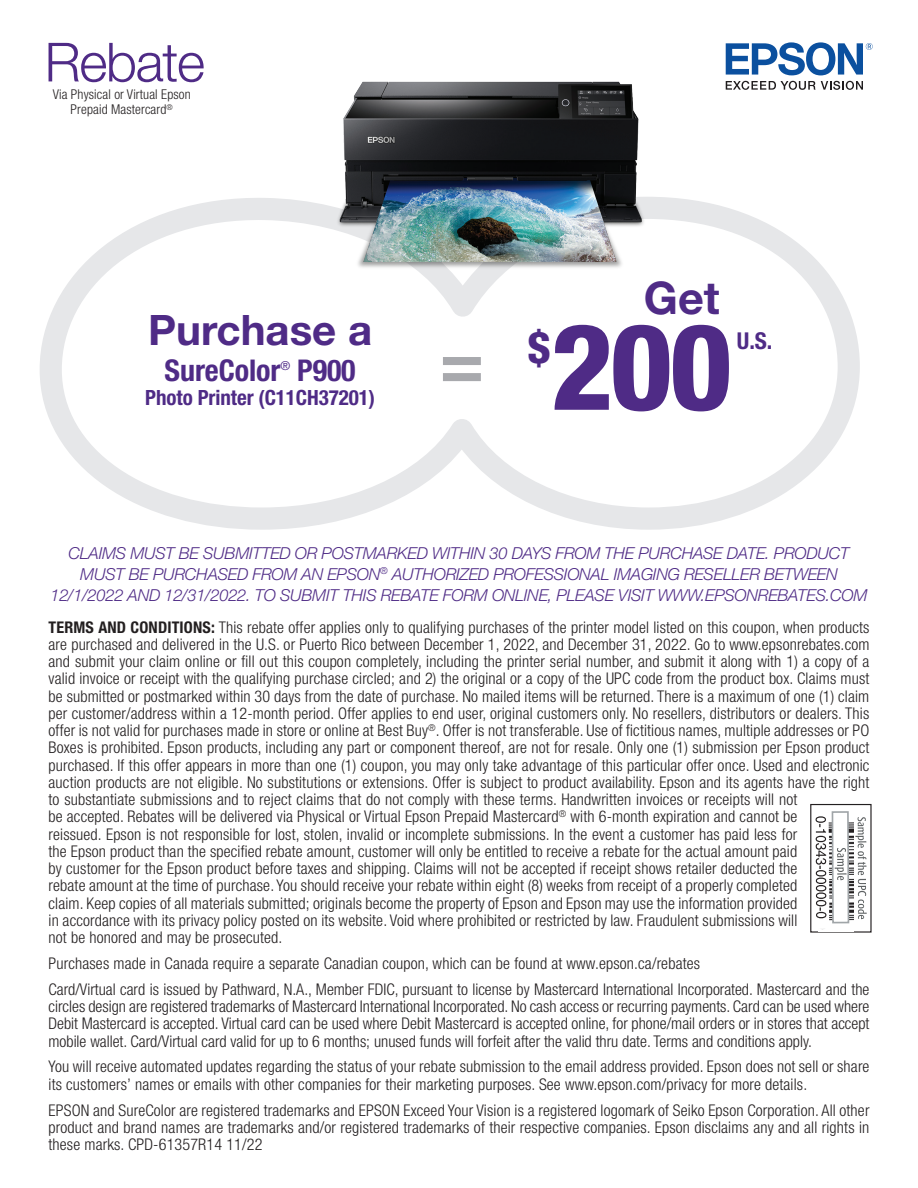
<style>
.page{position:relative;width:918px;height:1188px;background:#fff}
.page>*{position:absolute;margin:0;border:0;box-sizing:border-box;transform-origin:0 0}
.t1{font:800 condensed 120px "Helvetica Neue LT Std";color:#4f2b86}
.t2{font:300 54px "Helvetica Neue LT Std";letter-spacing:-.025em;color:#4f2b86}
.t3{font:700 45px "Helvetica Neue LT Std";color:#4f2b86}
.t4{font:800 condensed 43.65px "Helvetica Neue LT Std";color:#4f2b86}
.t5{font:700 42px "Helvetica Neue LT Std";color:#4f2b86}
.t6{font:700 condensed 30px "Helvetica Neue LT Std";letter-spacing:-.005em;color:#4f2b86}
.t7{font:700 condensed 23.25px "Helvetica Neue LT Std";color:#4f2b86}
.t8{font:700 condensed 21px "Helvetica Neue LT Std";letter-spacing:-.005em;color:#4f2b86}
.t9{font:italic 300 16.5px/21px "Helvetica Neue LT Std";letter-spacing:-.015em;color:#4f2b86;text-align:center}
.t10{font:300 condensed 16.2px/17.2px "Helvetica Neue LT Std";letter-spacing:.01em;color:#231f20}
.t11{font:300 condensed 13.5px/15px "Helvetica Neue LT Std";letter-spacing:.01em;color:#231f20;text-align:center}
.t12{font:12.3px "Helvetica Neue LT Std";color:#4f2b86}
.s1{font-weight:700}
</style>
<div class="page">
<svg style="left:40px;top:197px;width:820px;height:333px"></svg>
<img style="left:327px;top:81px;width:325px;height:189px">
<div style="left:810px;top:804px;width:62px;height:129px;border:1px solid #231f20"></div>
<svg style="left:815px;top:811px;width:52px;height:113px"></svg>
<svg style="left:726px;top:81px;width:137px;height:9px"></svg>
<svg style="left:726px;top:42px;width:147px;height:33px"></svg>
<h2 class="t2" style="left:45px;top:29px;width:162px">Rebate</h2>
<p class="t11" style="left:53px;top:87px;width:140px">Via Physical or Virtual Epson<br>Prepaid Mastercard<sup>®</sup></p>
<h3 class="t5" style="left:148px;top:304px;width:226px">Purchase a</h3>
<h3 class="t6" style="left:165px;top:353px;width:117px">SureColor</h3>
<p class="t12" style="left:280px;top:358px;width:11px">®</p>
<h3 class="t6" style="left:297px;top:353px;width:60px">P900</h3>
<p class="t8" style="left:145px;top:385px;width:231px">Photo Printer (C11CH37201)</p>
<h3 class="t3" style="left:644px;top:271px;width:77px">Get</h3>
<h3 class="t4" style="left:528px;top:320px;width:24px">$</h3>
<h1 class="t1" style="left:551px;top:293px;width:183px">200</h1>
<h3 class="t7" style="left:737px;top:327px;width:37px">U.S.</h3>
<p class="t9" style="left:50px;top:542px;width:819px">CLAIMS MUST BE SUBMITTED OR POSTMARKED WITHIN 30 DAYS FROM THE PURCHASE DATE. PRODUCT<br>MUST BE PURCHASED FROM AN EPSON<sup>®</sup> AUTHORIZED PROFESSIONAL IMAGING RESELLER BETWEEN<br>12/1/2022 AND 12/31/2022. TO SUBMIT THIS REBATE FORM ONLINE, PLEASE VISIT WWW.EPSONREBATES.COM</p>
<p class="t10" style="left:49px;top:618px;width:822px"><span class="s1">TERMS AND CONDITIONS:</span> This rebate offer applies only to qualifying purchases of the printer model listed on this coupon, when products are purchased and delivered in the U.S. or Puerto Rico between December 1, 2022, and December 31, 2022. Go to www.epsonrebates.com and submit your claim online or fill out this coupon completely, including the printer serial number, and submit it along with 1) a copy of a valid invoice or receipt with the qualifying purchase circled; and 2) the original or a copy of the UPC code from the product box. Claims must be submitted or postmarked within 30 days from the date of purchase. No mailed items will be returned. There is a maximum of one (1) claim per customer/address within a 12-month period. Offer applies to end user, original customers only. No resellers, distributors or dealers. This offer is not valid for purchases made in store or online at Best Buy<sup>®</sup>. Offer is not transferable. Use of fictitious names, multiple addresses or PO Boxes is prohibited. Epson products, including any part or component thereof, are not for resale. Only one (1) submission per Epson product purchased. If this offer appears in more than one (1) coupon, you may only take advantage of this particular offer once. Used and electronic auction products are not eligible. No substitutions or extensions. Offer is subject to product availability. Epson and its agents have the right to substantiate submissions and to reject claims that do not comply with these terms. Handwritten invoices or receipts will not<br>be accepted. Rebates will be delivered via Physical or Virtual Epson Prepaid Mastercard<sup>®</sup> with 6-month expiration and cannot be<br>reissued. Epson is not responsible for lost, stolen, invalid or incomplete submissions. In the event a customer has paid less for<br>the Epson product than the specified rebate amount, customer will only be entitled to receive a rebate for the actual amount paid<br>by customer for the Epson product before taxes and shipping. Claims will not be accepted if receipt shows retailer deducted the<br>rebate amount at the time of purchase. You should receive your rebate within eight (8) weeks from receipt of a properly completed<br>claim. Keep copies of all materials submitted; originals become the property of Epson and Epson may use the information provided<br>in accordance with its privacy policy posted on its website. Void where prohibited or restricted by law. Fraudulent submissions will<br>not be honored and may be prosecuted.</p>
<p class="t10" style="left:49px;top:950px;width:822px;line-height:26px">Purchases made in Canada require a separate Canadian coupon, which can be found at www.epson.ca/rebates<br>Card/Virtual card is issued by Pathward, N.A., Member FDIC, pursuant to license by Mastercard International Incorporated. Mastercard and the</p>
<p class="t10" style="left:49px;top:998px;width:822px;text-align:justify">circles design are registered trademarks of Mastercard International Incorporated. No cash access or recurring payments. Card can be used where Debit Mastercard is accepted. Virtual card can be used where Debit Mastercard is accepted online, for phone/mail orders or in stores that accept mobile wallet. Card/Virtual card valid for up to 6 months; unused funds will forfeit after the valid thru date. Terms and conditions apply.</p>
<p class="t10" style="left:49px;top:1058px;width:822px">You will receive automated updates regarding the status of your rebate submission to the email address provided. Epson does not sell or share its customers’ names or emails with other companies for their marketing purposes. See www.epson.com/privacy for more details.</p>
<p class="t10" style="left:49px;top:1101px;width:822px;text-align:justify">EPSON and SureColor are registered trademarks and EPSON Exceed Your Vision is a registered logomark of Seiko Epson Corporation. All other product and brand names are trademarks and/or registered trademarks of their respective companies. Epson disclaims any and all rights in these marks. CPD-61357R14 11/22</p>
</div>
